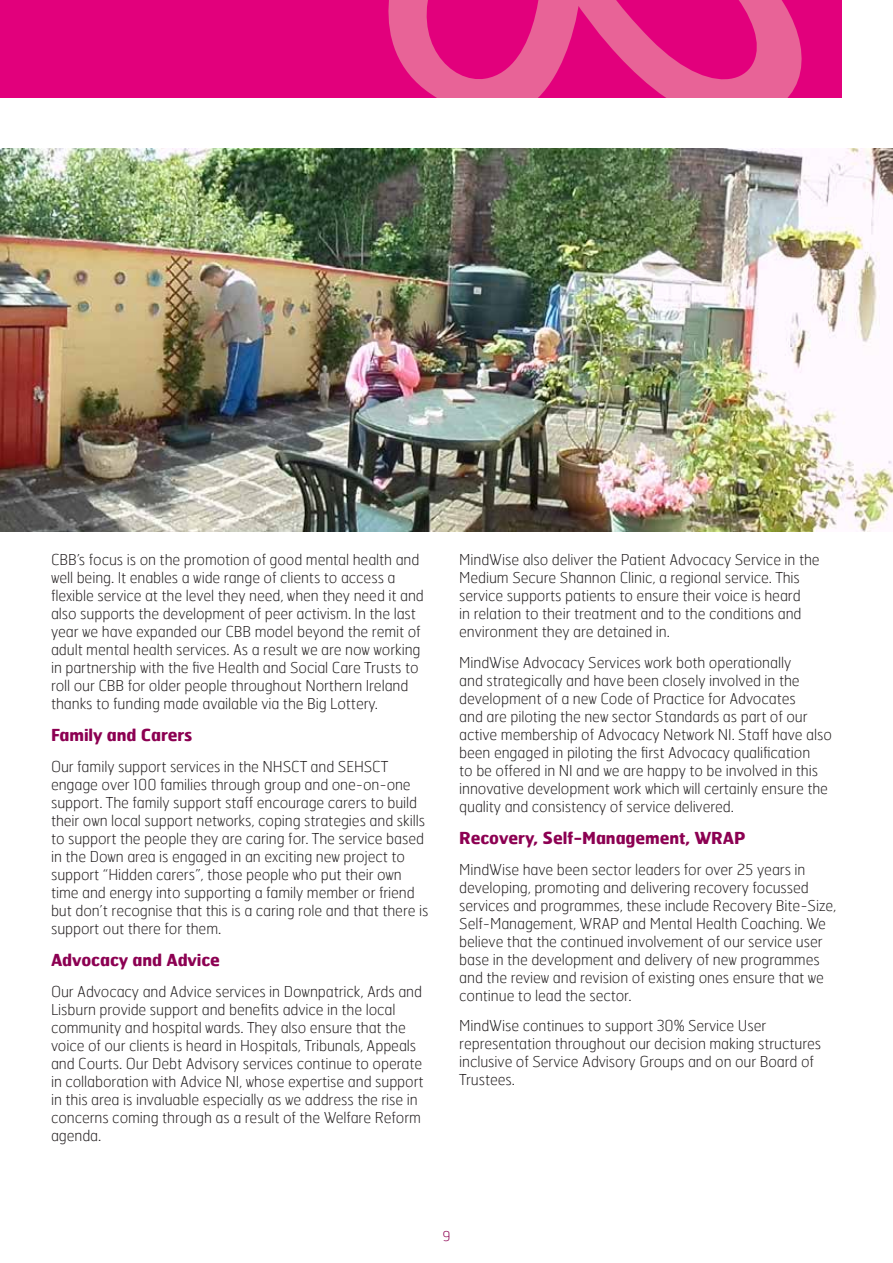
<style>
.page{position:relative;width:893px;height:1263px;background:#fff}
.page>*{position:absolute;margin:0;border:0;box-sizing:border-box;transform-origin:0 0}
.t1{font:700 16.5px "Hermes";letter-spacing:-.005em;color:#8c0052}
.t2{font:100 15px/18px "Hermes";letter-spacing:-.005em;color:#231f20}
.t3{font:100 13.5px "Hermes";color:#8c0052}
</style>
<div class="page">
<div style="left:0;top:0;width:842px;height:98px;background:#e2007c"></div>
<svg style="left:388px;top:0;width:414px;height:98px"></svg>
<img style="left:0;top:149px;width:893px;height:382px">
<p class="t2" style="left:51px;top:550px;width:374px">CBB’s focus is on the promotion of good mental health and well being. It enables a wide range of clients to access a flexible service at the level they need, when they need it and also supports the development of peer activism. In the last year we have expanded our CBB model beyond the remit of adult mental health services. As a result we are now working in partnership with the five Health and Social Care Trusts to roll our CBB for older people throughout Northern Ireland thanks to funding made available via the Big Lottery.</p>
<p class="t1" style="left:51px;top:724px;width:143px">Family and Carers</p>
<p class="t2" style="left:51px;top:757px;width:379px">Our family support services in the NHSCT and SEHSCT engage over 100 families through group and one-on-one support. The family support staff encourage carers to build their own local support networks, coping strategies and skills to support the people they are caring for. The service based in the Down area is engaged in an exciting new project to support “Hidden carers”, those people who put their own time and energy into supporting a family member or friend but don’t recognise that this is a caring role and that there is support out there for them.</p>
<p class="t1" style="left:51px;top:949px;width:171px">Advocacy and Advice</p>
<p class="t2" style="left:51px;top:982px;width:374px">Our Advocacy and Advice services in Downpatrick, Ards and Lisburn provide support and benefits advice in the local community and hospital wards. They also ensure that the voice of our clients is heard in Hospitals, Tribunals, Appeals and Courts. Our Debt Advisory services continue to operate in collaboration with Advice NI, whose expertise and support in this area is invaluable especially as we address the rise in concerns coming through as a result of the Welfare Reform agenda.</p>
<p class="t2" style="left:459px;top:550px;width:362px">MindWise also deliver the Patient Advocacy Service in the Medium Secure Shannon Clinic, a regional service. This service supports patients to ensure their voice is heard<br>in relation to their treatment and to the conditions and environment they are detained in.</p>
<p class="t2" style="left:459px;top:653px;width:374px">MindWise Advocacy Services work both operationally<br>and strategically and have been closely involved in the development of a new Code of Practice for Advocates<br>and are piloting the new sector Standards as part of our active membership of Advocacy Network NI. Staff have also been engaged in piloting the first Advocacy qualification<br>to be offered in NI and we are happy to be involved in this innovative development work which will certainly ensure the quality and consistency of service delivered.</p>
<p class="t1" style="left:459px;top:827px;width:288px">Recovery, Self-Management, WRAP</p>
<p class="t2" style="left:459px;top:860px;width:379px">MindWise have been sector leaders for over 25 years in developing, promoting and delivering recovery focussed services and programmes, these include Recovery Bite-Size, Self-Management, WRAP and Mental Health Coaching. We believe that the continued involvement of our service user base in the development and delivery of new programmes and the review and revision of existing ones ensure that we continue to lead the sector.</p>
<p class="t2" style="left:459px;top:1016px;width:363px">MindWise continues to support 30% Service User representation throughout our decision making structures inclusive of Service Advisory Groups and on our Board of Trustees.</p>
<p class="t3" style="left:442px;top:1227px;width:10px">9</p>
</div>
